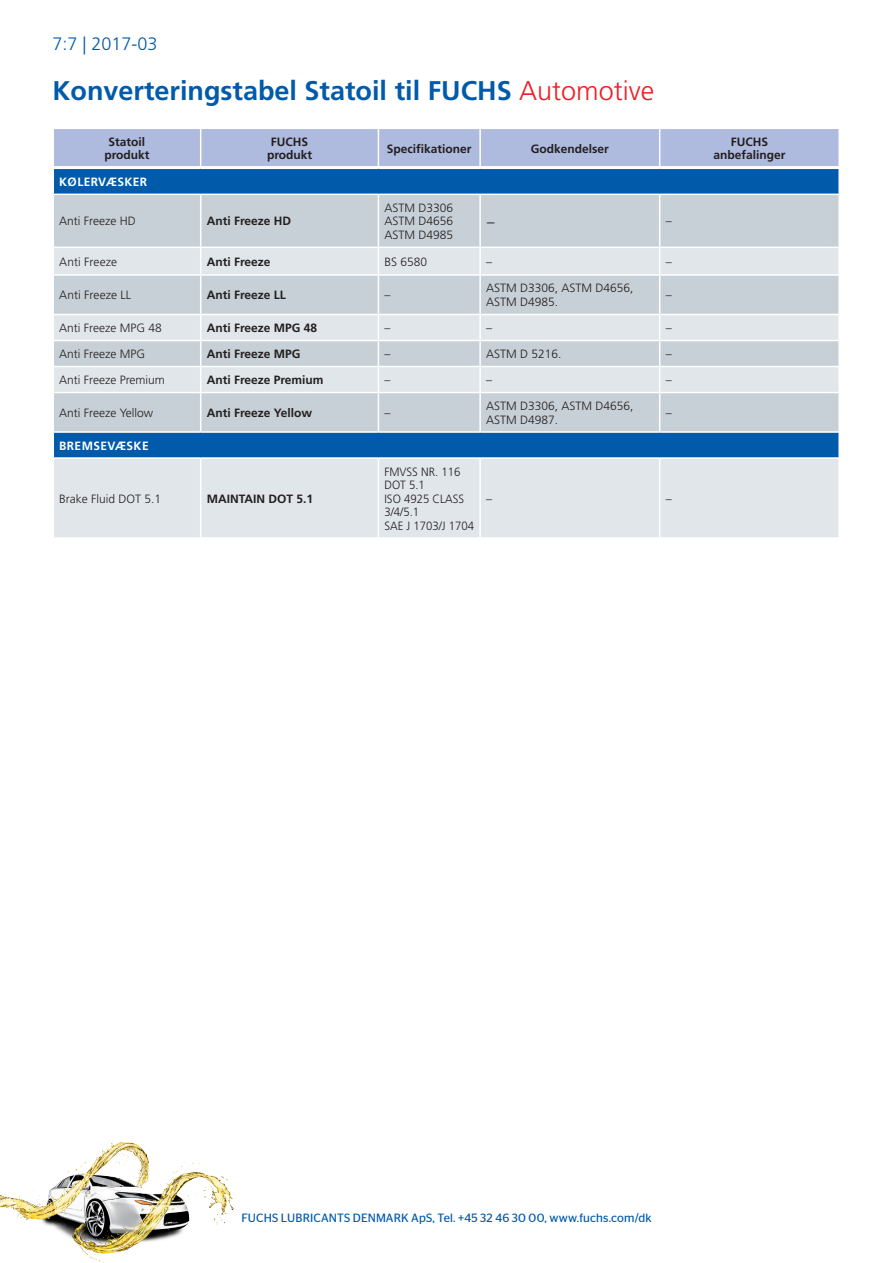
<style>
.page{position:relative;width:893px;height:1263px;background:#fff}
.page>*{position:absolute;margin:0;border:0;box-sizing:border-box;transform-origin:0 0}
.t1{font:700 27px "Frutiger LT Std";color:#015aaa}
.t2{font:300 18px "Frutiger LT Std";color:#015aaa}
.t3{font:18px "Minion Pro";color:#231f20}
.t4{font:300 12px/13.5px "Frutiger LT Std";color:#231f20}
.t5{font:700 12px/13.5px "Frutiger LT Std";color:#231f20;text-align:center}
.t6{font:12px "Stag Sans";letter-spacing:.015em;color:#015aaa}
.t7{font:300 12px/13.5px "Frutiger LT Std";color:#231f20;scale:.95 1}
.t8{font:700 12px "Frutiger LT Std";letter-spacing:.03em;color:#fff}
.s1{font-weight:300;color:#ee1d23}
</style>
<div class="page">
<div style="left:54px;top:195px;width:783px;height:52px;background:#c7d0d6"></div>
<svg style="left:54px;top:248px;width:783px;height:289px;background:#c4d2dd"></svg>
<svg style="left:54px;top:128px;width:785px;height:66px;background:#739bcd"></svg>
<svg style="left:200px;top:248px;width:1px;height:26px"></svg>
<svg style="left:378px;top:248px;width:1px;height:26px"></svg>
<hr style="left:479px;top:248px;width:2px;height:26px;background:#fff">
<svg style="left:659px;top:248px;width:1px;height:26px"></svg>
<hr style="left:53px;top:457px;width:148px;height:2px;background:#fff">
<hr style="left:201px;top:457px;width:177px;height:2px;background:#fff">
<hr style="left:200px;top:459px;width:1px;height:78px;background:#fff">
<hr style="left:378px;top:457px;width:102px;height:2px;background:#fff">
<hr style="left:378px;top:459px;width:1px;height:78px;background:#fff">
<hr style="left:480px;top:457px;width:180px;height:2px;background:#fff">
<hr style="left:479px;top:459px;width:2px;height:78px;background:#fff">
<hr style="left:660px;top:457px;width:180px;height:2px;background:#fff">
<hr style="left:659px;top:459px;width:1px;height:78px;background:#fff">
<hr style="left:378px;top:195px;width:1px;height:52px;background:#fff">
<hr style="left:479px;top:195px;width:2px;height:52px;background:#fff">
<hr style="left:659px;top:195px;width:1px;height:52px;background:#fff">
<hr style="left:200px;top:195px;width:1px;height:52px;background:#fff">
<hr style="left:53px;top:274px;width:148px;height:2px;background:#fff">
<hr style="left:201px;top:274px;width:177px;height:2px;background:#fff">
<hr style="left:200px;top:276px;width:1px;height:38px;background:#fff">
<hr style="left:378px;top:274px;width:102px;height:2px;background:#fff">
<hr style="left:378px;top:276px;width:1px;height:38px;background:#fff">
<hr style="left:480px;top:274px;width:180px;height:2px;background:#fff">
<hr style="left:479px;top:276px;width:2px;height:38px;background:#fff">
<hr style="left:660px;top:274px;width:180px;height:2px;background:#fff">
<hr style="left:659px;top:276px;width:1px;height:38px;background:#fff">
<hr style="left:479px;top:341px;width:2px;height:25px;background:#fff">
<hr style="left:200px;top:393px;width:1px;height:38px;background:#fff">
<hr style="left:378px;top:393px;width:1px;height:38px;background:#fff">
<hr style="left:479px;top:393px;width:2px;height:38px;background:#fff">
<hr style="left:659px;top:393px;width:1px;height:38px;background:#fff">
<hr style="left:53px;top:314px;width:148px;height:1px;background:#fff">
<hr style="left:53px;top:340px;width:148px;height:1px;background:#fff">
<hr style="left:201px;top:314px;width:177px;height:1px;background:#fff">
<hr style="left:201px;top:340px;width:177px;height:1px;background:#fff">
<hr style="left:378px;top:314px;width:102px;height:1px;background:#fff">
<hr style="left:378px;top:340px;width:102px;height:1px;background:#fff">
<hr style="left:480px;top:314px;width:180px;height:1px;background:#fff">
<hr style="left:479px;top:315px;width:2px;height:25px;background:#fff">
<hr style="left:480px;top:340px;width:180px;height:1px;background:#fff">
<hr style="left:660px;top:314px;width:180px;height:1px;background:#fff">
<hr style="left:660px;top:340px;width:180px;height:1px;background:#fff">
<hr style="left:53px;top:366px;width:148px;height:1px;background:#fff">
<hr style="left:53px;top:392px;width:148px;height:1px;background:#fff">
<hr style="left:201px;top:366px;width:177px;height:1px;background:#fff">
<svg style="left:200px;top:315px;width:1px;height:77px"></svg>
<hr style="left:201px;top:392px;width:177px;height:1px;background:#fff">
<hr style="left:378px;top:366px;width:102px;height:1px;background:#fff">
<svg style="left:378px;top:315px;width:1px;height:77px"></svg>
<hr style="left:378px;top:392px;width:102px;height:1px;background:#fff">
<hr style="left:480px;top:366px;width:180px;height:1px;background:#fff">
<hr style="left:479px;top:367px;width:2px;height:25px;background:#fff">
<hr style="left:480px;top:392px;width:180px;height:1px;background:#fff">
<hr style="left:660px;top:366px;width:180px;height:1px;background:#fff">
<svg style="left:659px;top:315px;width:1px;height:77px"></svg>
<hr style="left:660px;top:392px;width:180px;height:1px;background:#fff">
<hr style="left:53px;top:431px;width:148px;height:2px;background:#fff">
<hr style="left:201px;top:431px;width:177px;height:2px;background:#fff">
<hr style="left:378px;top:431px;width:102px;height:2px;background:#fff">
<hr style="left:480px;top:431px;width:180px;height:2px;background:#fff">
<hr style="left:660px;top:431px;width:180px;height:2px;background:#fff">
<img style="left:0;top:1140px;width:238px;height:123px">
<h2 class="t2" style="left:53px;top:34px;width:107px">7:7 | 2017-03</h2>
<h1 class="t1" style="left:53px;top:74px;width:603px">Konverteringstabel Statoil til FUCHS <span class="s1">Automotive</span></h1>
<p class="t5" style="left:104px;top:135px;width:47px">Statoil produkt</p>
<p class="t5" style="left:267px;top:135px;width:47px">FUCHS produkt</p>
<p class="t5" style="left:387px;top:142px;width:86px">Specifikationer</p>
<p class="t5" style="left:531px;top:142px;width:80px">Godkendelser</p>
<p class="t5" style="left:713px;top:135px;width:74px">FUCHS anbefalinger</p>
<p class="t8" style="left:59px;top:175px;width:89px">KØLERVÆSKER</p>
<p class="t4" style="left:59px;top:215px;width:78px">Anti Freeze HD</p>
<p class="t5" style="left:207px;top:214px;width:86px">Anti Freeze HD</p>
<p class="t4" style="left:384px;top:201px;width:70px;text-align:justify">ASTM D3306<br>ASTM D4656<br>ASTM D4985</p>
<h2 class="t3" style="left:486px;top:210px;width:11px">–</h2>
<p class="t4" style="left:666px;top:215px;width:7px">–</p>
<p class="t4" style="left:59px;top:255px;width:59px">Anti Freeze</p>
<p class="t5" style="left:207px;top:255px;width:65px">Anti Freeze</p>
<p class="t4" style="left:384px;top:255px;width:44px">BS 6580</p>
<p class="t4" style="left:486px;top:255px;width:7px">–</p>
<p class="t4" style="left:666px;top:255px;width:7px">–</p>
<p class="t4" style="left:59px;top:288px;width:73px">Anti Freeze LL</p>
<p class="t5" style="left:207px;top:288px;width:81px">Anti Freeze LL</p>
<p class="t4" style="left:384px;top:288px;width:7px">–</p>
<p class="t4" style="left:486px;top:282px;width:149px">ASTM D3306, ASTM D4656,<br>ASTM D4985.</p>
<p class="t4" style="left:666px;top:288px;width:7px">–</p>
<p class="t4" style="left:59px;top:321px;width:104px">Anti Freeze MPG 48</p>
<p class="t5" style="left:207px;top:321px;width:112px">Anti Freeze MPG 48</p>
<p class="t4" style="left:384px;top:321px;width:7px">–</p>
<p class="t4" style="left:486px;top:321px;width:7px">–</p>
<p class="t4" style="left:666px;top:321px;width:7px">–</p>
<p class="t4" style="left:59px;top:347px;width:87px">Anti Freeze MPG</p>
<p class="t5" style="left:207px;top:347px;width:95px">Anti Freeze MPG</p>
<p class="t4" style="left:384px;top:347px;width:7px">–</p>
<p class="t4" style="left:486px;top:347px;width:77px">ASTM D 5216.</p>
<p class="t4" style="left:666px;top:347px;width:7px">–</p>
<p class="t4" style="left:59px;top:373px;width:107px">Anti Freeze Premium</p>
<p class="t5" style="left:207px;top:373px;width:118px">Anti Freeze Premium</p>
<p class="t4" style="left:384px;top:373px;width:7px">–</p>
<p class="t4" style="left:486px;top:373px;width:7px">–</p>
<p class="t4" style="left:666px;top:373px;width:7px">–</p>
<p class="t4" style="left:59px;top:406px;width:96px">Anti Freeze Yellow</p>
<p class="t5" style="left:207px;top:406px;width:107px">Anti Freeze Yellow</p>
<p class="t4" style="left:384px;top:406px;width:7px">–</p>
<p class="t4" style="left:486px;top:399px;width:149px">ASTM D3306, ASTM D4656,<br>ASTM D4987.</p>
<p class="t4" style="left:666px;top:406px;width:7px">–</p>
<p class="t8" style="left:59px;top:438px;width:91px">BREMSEVÆSKE</p>
<p class="t4" style="left:59px;top:492px;width:104px">Brake Fluid DOT 5.1</p>
<p class="t5" style="left:207px;top:492px;width:108px">MAINTAIN DOT 5.1</p>
<p class="t7" style="left:384px;top:465px;width:96px">FMVSS NR. 116<br>DOT 5.1<br>ISO 4925 CLASS<br>3/4/5.1<br>SAE J 1703/J 1704</p>
<p class="t4" style="left:486px;top:492px;width:7px">–</p>
<p class="t4" style="left:666px;top:492px;width:7px">–</p>
<p class="t6" style="left:241px;top:1211px;width:412px">FUCHS LUBRICANTS DENMARK ApS, Tel. +45 32 46 30 00, www.fuchs.com/dk</p>
</div>
